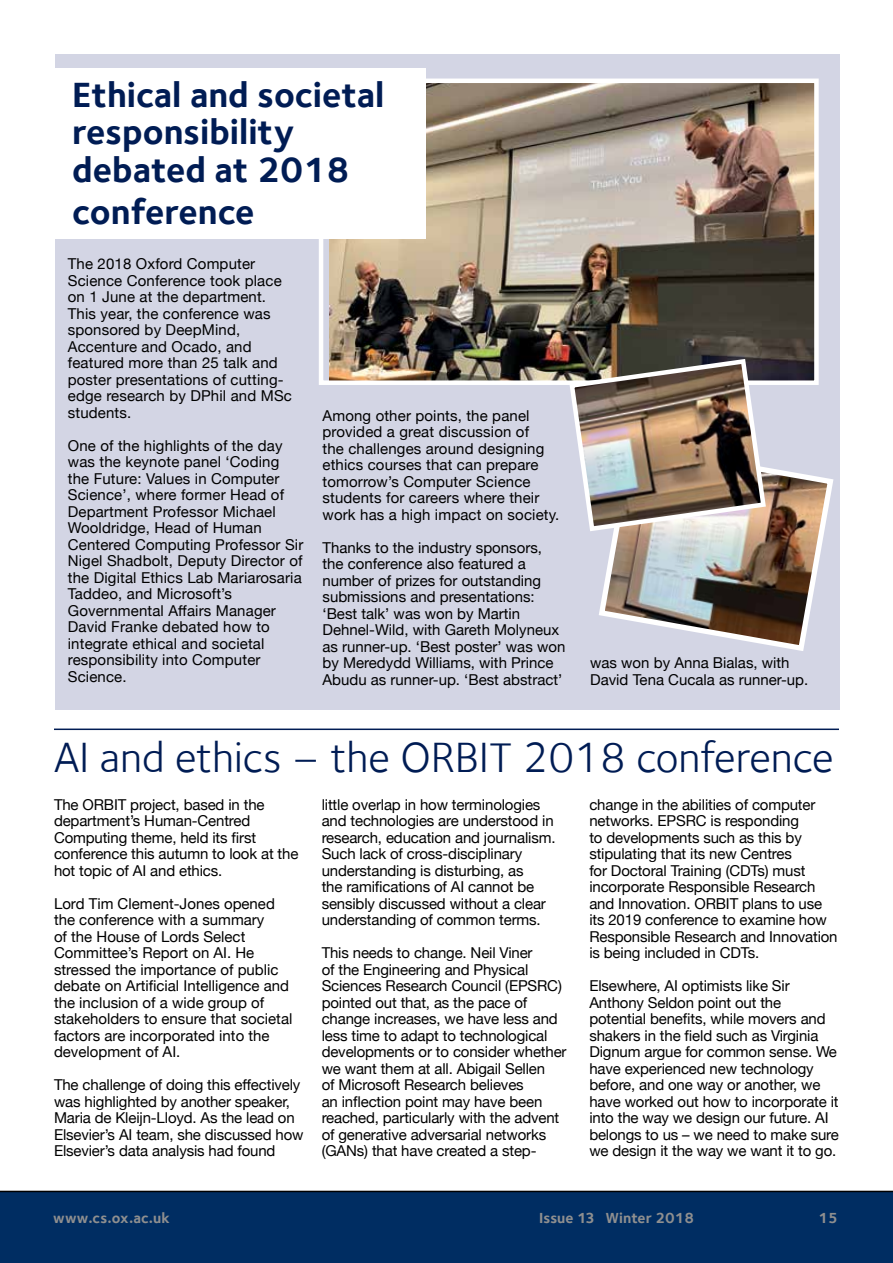
<style>
.page{position:relative;width:893px;height:1263px;background:#fff}
.page>*{position:absolute;margin:0;border:0;box-sizing:border-box;transform-origin:0 0}
.t1{font:43.5px "Foundry Sterling";color:#001c54}
.t2{font:700 36px/37.5px "Foundry Sterling";color:#001c54}
.t3{font:15px/16.5px "Helvetica Neue";letter-spacing:-.01em;color:#000}
.t4{font:15px/16.5px "Helvetica Neue";letter-spacing:.01em;color:#000}
.t5{font:700 15px "Foundry Sterling";color:#8f8f8f}
</style>
<div class="page">
<div style="left:0;top:1191px;width:893px;height:72px;background:#002d62"></div>
<div style="left:55px;top:54px;width:785px;height:655px;background:#d3d5e4"></div>
<img style="left:330px;top:84px;width:484px;height:296px">
<div style="left:319px;top:79px;width:500px;height:306px;border:4px solid #fff"></div>
<div style="left:35px;top:68px;width:390px;height:170px;background:#fff"></div>
<hr style="left:54px;top:728px;width:785px;height:2px;background:#001c54">
<img style="left:599px;top:468px;width:235px;height:183px">
<img style="left:567px;top:356px;width:201px;height:178px">
<h2 class="t2" style="left:72px;top:76px;width:314px">Ethical and societal responsibility debated at 2018</h2>
<h2 class="t2" style="left:72px;top:193px;width:184px">conference</h2>
<p class="t4" style="left:68px;top:257px;width:226px">The 2018 Oxford Computer<br>Science Conference took place on 1 June at the department.<br>This year, the conference was sponsored by DeepMind,<br>Accenture and Ocado, and featured more than 25 talk and poster presentations of cutting&shy;edge research by DPhil and MSc students.</p>
<p class="t4" style="left:68px;top:438px;width:237px">One of the highlights of the day was the keynote panel ‘Coding the Future: Values in Computer<br>Science’, where former Head of<br>Department Professor Michael<br>Wooldridge, Head of Human<br>Centered Computing Professor Sir<br>Nigel Shadbolt, Deputy Director of the Digital Ethics Lab Mariarosaria<br>Taddeo, and Microsoft’s<br>Governmental Affairs Manager<br>David Franke debated how to integrate ethical and societal responsibility into Computer<br>Science.</p>
<p class="t4" style="left:322px;top:408px;width:238px">Among other points, the panel provided a great discussion of<br>the challenges around designing ethics courses that can prepare tomorrow’s Computer Science students for careers where their work has a high impact on society.</p>
<p class="t3" style="left:322px;top:540px;width:244px">Thanks to the industry sponsors, the conference also featured a number of prizes for outstanding submissions and presentations: ‘Best talk’ was won by Martin Dehnel-Wild, with Gareth Molyneux as runner-up. ‘Best poster’ was won by Meredydd Williams, with Prince Abudu as runner-up. ‘Best abstract’</p>
<p class="t3" style="left:590px;top:655px;width:220px">was won by Anna Bialas, with<br>David Tena Cucala as runner-up.</p>
<h1 class="t1" style="left:54px;top:733px;width:781px">AI and ethics – the ORBIT 2018 conference</h1>
<p class="t3" style="left:54px;top:797px;width:246px">The ORBIT project, based in the department’s Human-Centred<br>Computing theme, held its first conference this autumn to look at the hot topic of AI and ethics.</p>
<p class="t3" style="left:54px;top:896px;width:240px">Lord Tim Clement-Jones opened the conference with a summary<br>of the House of Lords Select<br>Committee’s Report on AI. He stressed the importance of public debate on Artificial Intelligence and the inclusion of a wide group of stakeholders to ensure that societal factors are incorporated into the development of AI.</p>
<p class="t3" style="left:54px;top:1077px;width:251px">The challenge of doing this effectively was highlighted by another speaker, Maria de Kleijn-Lloyd. As the lead on Elsevier’s AI team, she discussed how Elsevier’s data analysis had found</p>
<p class="t3" style="left:322px;top:797px;width:235px">little overlap in how terminologies and technologies are understood in research, education and journalism.<br>Such lack of cross-disciplinary understanding is disturbing, as<br>the ramifications of AI cannot be sensibly discussed without a clear understanding of common terms.</p>
<p class="t3" style="left:322px;top:945px;width:246px">This needs to change. Neil Viner<br>of the Engineering and Physical Sciences Research Council (EPSRC) pointed out that, as the pace of change increases, we have less and less time to adapt to technological developments or to consider whether we want them at all. Abigail Sellen<br>of Microsoft Research believes<br>an inflection point may have been reached, particularly with the advent of generative adversarial networks (GANs) that have created a step-</p>
<p class="t3" style="left:589px;top:797px;width:250px">change in the abilities of computer networks. EPSRC is responding<br>to developments such as this by stipulating that its new Centres<br>for Doctoral Training (CDTs) must incorporate Responsible Research and Innovation. ORBIT plans to use its 2019 conference to examine how Responsible Research and Innovation is being included in CDTs.</p>
<p class="t3" style="left:589px;top:978px;width:251px">Elsewhere, AI optimists like Sir Anthony Seldon point out the potential benefits, while movers and shakers in the field such as Virginia Dignum argue for common sense. We have experienced new technology before, and one way or another, we have worked out how to incorporate it into the way we design our future. AI belongs to us – we need to make sure we design it the way we want it to go.</p>
<p class="t5" style="left:53px;top:1209px;width:118px">www.cs.ox.ac.uk</p>
<p class="t5" style="left:539px;top:1209px;width:156px">Issue 13 Winter 2018</p>
<p class="t5" style="left:818px;top:1209px;width:21px">15</p>
</div>
